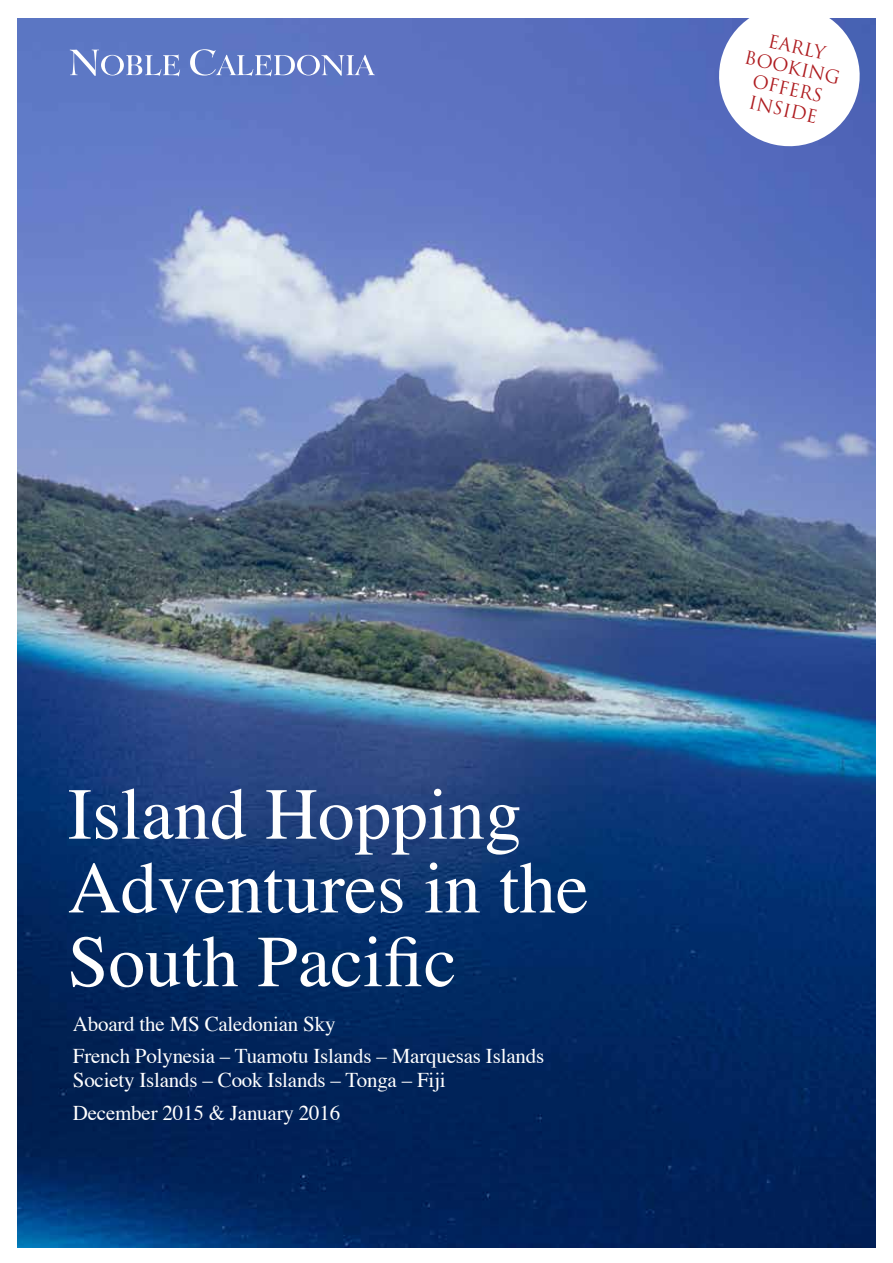
<style>
.page{position:relative;width:893px;height:1263px;background:#fff}
.page>*{position:absolute;margin:0;border:0;box-sizing:border-box;transform-origin:0 0}
.t1{font:73.2px/73.8px "Times";color:#fff}
.t2{font:21px/32.5px "Times";letter-spacing:-.01em;color:#fff}
.t3{font:17.85px/21.3px "Trajan Pro";color:#ae1b1f;text-align:center}
</style>
<div class="page">
<img style="left:17px;top:18px;width:859px;height:1229px">
<svg style="left:70px;top:50px;width:110px;height:26px;background:#8196d1"></svg>
<svg style="left:190px;top:49px;width:184px;height:27px;background:#7c90ce"></svg>
<svg style="left:712px;top:18px;width:154px;height:135px"></svg>
<p class="t3" style="left:752px;top:25px;width:99px;rotate:13deg">EARLY<br>BOOKING<br>OFFERS<br>INSIDE</p>
<h1 class="t1" style="left:68px;top:771px;width:522px">Island Hopping<br>Adventures in the<br>South Pacific</h1>
<p class="t2" style="left:73px;top:1005px;width:473px">Aboard the MS Caledonian Sky<br>French Polynesia – Tuamotu Islands – Marquesas Islands</p>
<p class="t2" style="left:73px;top:1062px;width:374px">Society Islands – Cook Islands – Tonga – Fiji<br>December 2015 &amp; January 2016</p>
</div>
